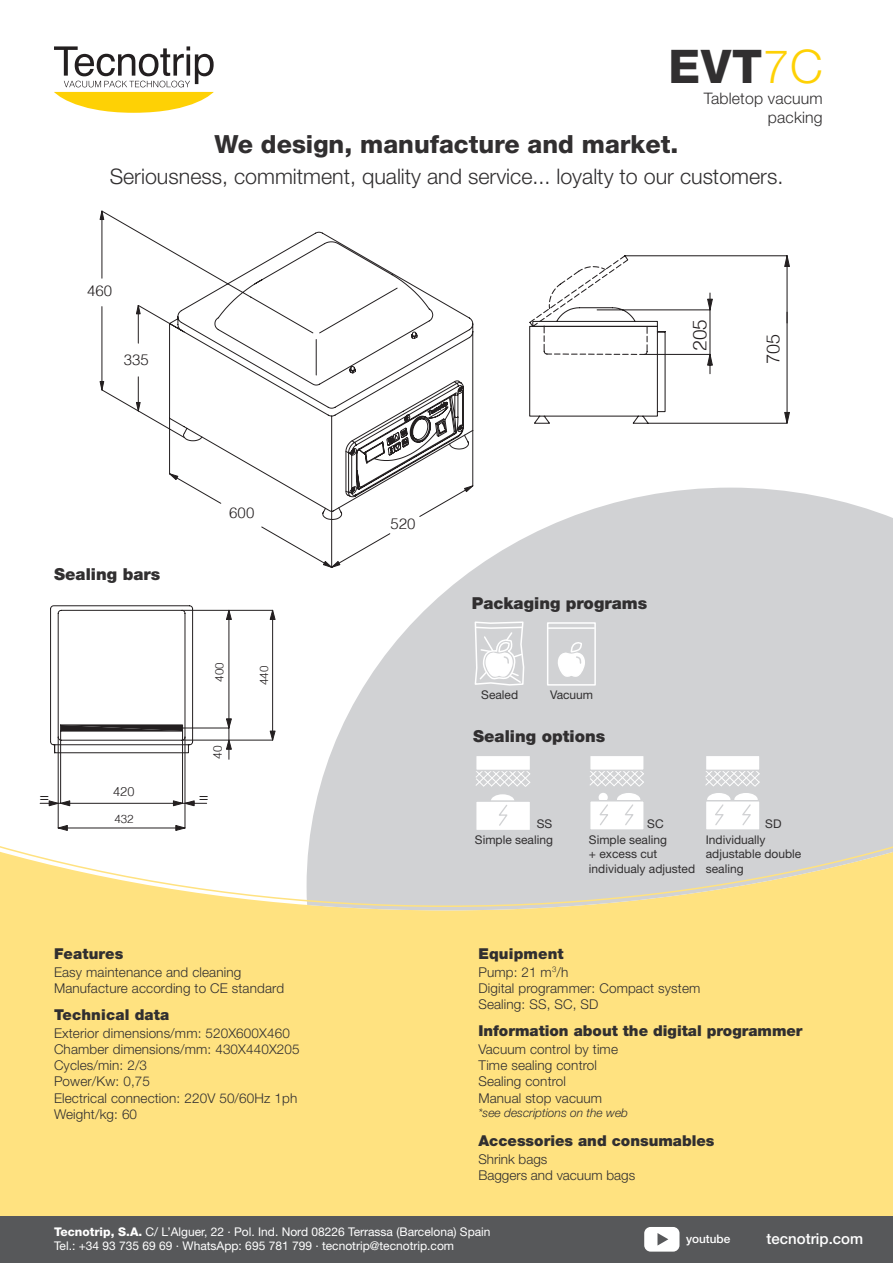
<style>
.page{position:relative;width:893px;height:1263px;background:#fff}
.page>*{position:absolute;margin:0;border:0;box-sizing:border-box;transform-origin:0 0}
.t1{font:800 46.5px "Helvetica Neue";color:#312f30}
.t2{font:800 25.05px "Helvetica Neue";color:#312f30}
.t3{font:300 21.45px "Helvetica Neue";color:#312f30}
.t4{font:300 19.05px "Helvetica";color:#231f20}
.t5{font:300 18px "Helvetica";color:#231f20}
.t6{font:900 16.5px "Helvetica Neue";color:#312f30}
.t7{font:300 15.9px/19px "Helvetica Neue";letter-spacing:.01em;color:#312f30;text-align:right}
.t8{font:300 15.9px "Helvetica";color:#231f20}
.t9{font:900 15px "Helvetica Neue";color:#312f30}
.t10{font:500 15px "Helvetica Neue";color:#fff}
.t11{font:300 15px "Helvetica";color:#231f20}
.t12{font:300 13.5px "Helvetica Neue";letter-spacing:.01em;color:#312f30}
.t13{font:300 12.75px "Helvetica";color:#231f20}
.t14{font:12px "Helvetica Neue";color:#fff}
.t15{font:12px "Helvetica Neue";color:#312f30}
.t16{font:italic 300 12px "Helvetica Neue";color:#312f30}
.t17{font:300 12px "Helvetica";color:#231f20}
.t18{font:300 11.7px "Helvetica";color:#231f20}
.t19{font:500 11.7px "Helvetica Neue";color:#fff}
.s1{font-weight:300;color:#fed105}
.s2{font-weight:800}
</style>
<div class="page">
<div style="left:0;top:797px;width:893px;height:466px;background:#ffe280"></div>
<svg style="left:0;top:487px;width:893px;height:420px"></svg>
<div style="left:0;top:1216px;width:893px;height:47px;background:#57585a"></div>
<svg style="left:54px;top:46px;width:160px;height:67px"></svg>
<hr style="left:548px;top:627px;width:47px;height:2px;background:#fff">
<div style="left:547px;top:622px;width:49px;height:64px;border:2px solid #fff"></div>
<svg style="left:557px;top:639px;width:29px;height:39px"></svg>
<svg style="left:474px;top:621px;width:51px;height:65px"></svg>
<svg style="left:529px;top:255px;width:261px;height:169px"></svg>
<svg style="left:785px;top:256px;width:4px;height:10px"></svg>
<svg style="left:783px;top:411px;width:7px;height:13px"></svg>
<hr style="left:786px;top:256px;width:2px;height:67px;background:#231f20">
<svg style="left:532px;top:293px;width:182px;height:82px"></svg>
<svg style="left:101px;top:210px;width:373px;height:359px"></svg>
<svg style="left:166px;top:380px;width:310px;height:132px"></svg>
<svg style="left:39px;top:605px;width:237px;height:226px"></svg>
<div style="left:599px;top:793px;width:9px;height:9px;background:#fff;border-radius:50%"></div>
<svg style="left:588px;top:769px;width:57px;height:19px"></svg>
<div style="left:617px;top:793px;width:23px;height:13px;background:#fff;border-radius:50%"></div>
<div style="left:589px;top:755px;width:56px;height:16px;background:#fff;border:1px solid #d1d2d4"></div>
<div style="left:589px;top:800px;width:56px;height:31px;background:#fff;border:1px solid #d1d2d4"></div>
<svg style="left:625px;top:804px;width:9px;height:21px"></svg>
<svg style="left:599px;top:804px;width:9px;height:22px"></svg>
<div style="left:707px;top:793px;width:23px;height:13px;background:#fff;border-radius:50%"></div>
<svg style="left:704px;top:769px;width:57px;height:19px"></svg>
<div style="left:734px;top:793px;width:24px;height:13px;background:#fff;border-radius:50%"></div>
<div style="left:705px;top:755px;width:56px;height:16px;background:#fff;border:1px solid #d1d2d4"></div>
<div style="left:705px;top:800px;width:56px;height:31px;background:#fff;border:1px solid #d1d2d4"></div>
<svg style="left:742px;top:804px;width:9px;height:21px"></svg>
<svg style="left:715px;top:804px;width:9px;height:21px"></svg>
<svg style="left:474px;top:769px;width:58px;height:19px"></svg>
<div style="left:491px;top:794px;width:23px;height:14px;background:#fff;border-radius:50%"></div>
<div style="left:475px;top:754px;width:56px;height:17px;background:#fff;border:2px solid #d1d2d4"></div>
<div style="left:475px;top:800px;width:56px;height:31px;background:#fff;border:2px solid #d1d2d4"></div>
<svg style="left:499px;top:805px;width:9px;height:21px"></svg>
<div style="left:644px;top:1227px;width:35px;height:24px;background:#fff;border-radius:6px"></div>
<svg style="left:657px;top:1233px;width:11px;height:12px"></svg>
<p class="t1" style="left:668px;top:39px;width:156px">EVT<span class="s1">7C</span></p>
<p class="t7" style="left:704px;top:89px;width:120px">Tabletop vacuum packing</p>
<p class="t2" style="left:215px;top:129px;width:465px">We design, manufacture and market.</p>
<p class="t3" style="left:110px;top:163px;width:675px">Seriousness, commitment, quality and service... loyalty to our customers.</p>
<p class="t11" style="left:87px;top:277px;width:27px">460</p>
<p class="t11" style="left:124px;top:346px;width:27px">335</p>
<p class="t6" style="left:54px;top:565px;width:108px">Sealing bars</p>
<p class="t11" style="left:229px;top:500px;width:27px">600</p>
<p class="t18" style="left:209px;top:682px;width:21px;rotate:-90deg">400</p>
<p class="t18" style="left:254px;top:685px;width:21px;rotate:-90deg">440</p>
<p class="t17" style="left:207px;top:759px;width:15px;rotate:-90deg">40</p>
<p class="t13" style="left:113px;top:780px;width:23px">420</p>
<p class="t8" style="left:39px;top:782px;width:12px">=</p>
<p class="t8" style="left:199px;top:783px;width:12px">=</p>
<p class="t18" style="left:114px;top:809px;width:21px">432</p>
<p class="t9" style="left:54px;top:944px;width:71px">Features</p>
<p class="t12" style="left:54px;top:963px;width:189px">Easy maintenance and cleaning</p>
<p class="t12" style="left:54px;top:980px;width:232px">Manufacture according to CE standard</p>
<p class="t9" style="left:54px;top:1005px;width:117px">Technical data</p>
<p class="t12" style="left:54px;top:1025px;width:237px">Exterior dimensions/mm: 520X600X460</p>
<p class="t12" style="left:54px;top:1041px;width:247px">Chamber dimensions/mm: 430X440X205</p>
<p class="t12" style="left:54px;top:1057px;width:95px">Cycles/min: 2/3</p>
<p class="t12" style="left:54px;top:1073px;width:98px">Power/Kw: 0,75</p>
<p class="t12" style="left:54px;top:1089px;width:245px">Electrical connection: 220V 50/60Hz 1ph</p>
<p class="t12" style="left:54px;top:1106px;width:85px">Weight/kg: 60</p>
<h3 class="t4" style="left:684px;top:351px;width:33px;rotate:-90deg">205</h3>
<p class="t5" style="left:758px;top:364px;width:32px;rotate:-90deg">705</p>
<p class="t11" style="left:390px;top:511px;width:27px">520</p>
<p class="t6" style="left:472px;top:593px;width:177px">Packaging programs</p>
<p class="t15" style="left:481px;top:687px;width:38px">Sealed</p>
<p class="t15" style="left:550px;top:687px;width:45px">Vacuum</p>
<p class="t6" style="left:473px;top:726px;width:134px">Sealing options</p>
<p class="t15" style="left:537px;top:817px;width:17px">SS</p>
<p class="t15" style="left:647px;top:817px;width:18px">SC</p>
<p class="t15" style="left:765px;top:817px;width:18px">SD</p>
<p class="t15" style="left:475px;top:832px;width:80px">Simple sealing</p>
<p class="t15" style="left:589px;top:832px;width:80px">Simple sealing</p>
<p class="t15" style="left:589px;top:847px;width:70px">+ excess cut</p>
<p class="t15" style="left:589px;top:861px;width:108px">individualy adjusted</p>
<p class="t15" style="left:706px;top:832px;width:61px">Individually</p>
<p class="t15" style="left:706px;top:847px;width:97px">adjustable double</p>
<p class="t15" style="left:706px;top:861px;width:39px">sealing</p>
<p class="t9" style="left:478px;top:944px;width:87px">Equipment</p>
<p class="t12" style="left:478px;top:963px;width:91px">Pump: 21 m<sup>3</sup>/h</p>
<p class="t12" style="left:478px;top:980px;width:223px">Digital programmer: Compact system</p>
<p class="t12" style="left:478px;top:996px;width:121px">Sealing: SS, SC, SD</p>
<p class="t9" style="left:478px;top:1021px;width:326px">Information about the digital programmer</p>
<p class="t12" style="left:478px;top:1041px;width:141px">Vacuum control by time</p>
<p class="t12" style="left:478px;top:1057px;width:120px">Time sealing control</p>
<p class="t12" style="left:478px;top:1073px;width:89px">Sealing control</p>
<p class="t12" style="left:478px;top:1089px;width:125px">Manual stop vacuum</p>
<p class="t16" style="left:478px;top:1105px;width:151px">*see descriptions on the web</p>
<p class="t9" style="left:478px;top:1131px;width:238px">Accessories and consumables</p>
<p class="t12" style="left:478px;top:1151px;width:71px">Shrink bags</p>
<p class="t12" style="left:478px;top:1167px;width:158px">Baggers and vacuum bags</p>
<p class="t14" style="left:54px;top:1224px;width:438px"><span class="s2">Tecnotrip, S.A.</span> C/ L’Alguer, 22 · Pol. Ind. Nord 08226 Terrassa (Barcelona) Spain</p>
<p class="t14" style="left:54px;top:1239px;width:402px">Tel.: +34 93 735 69 69 · WhatsApp: 695 781 799 · tecnotrip@tecnotrip.com</p>
<p class="t19" style="left:686px;top:1231px;width:46px">youtube</p>
<p class="t10" style="left:766px;top:1230px;width:98px">tecnotrip.com</p>
</div>
